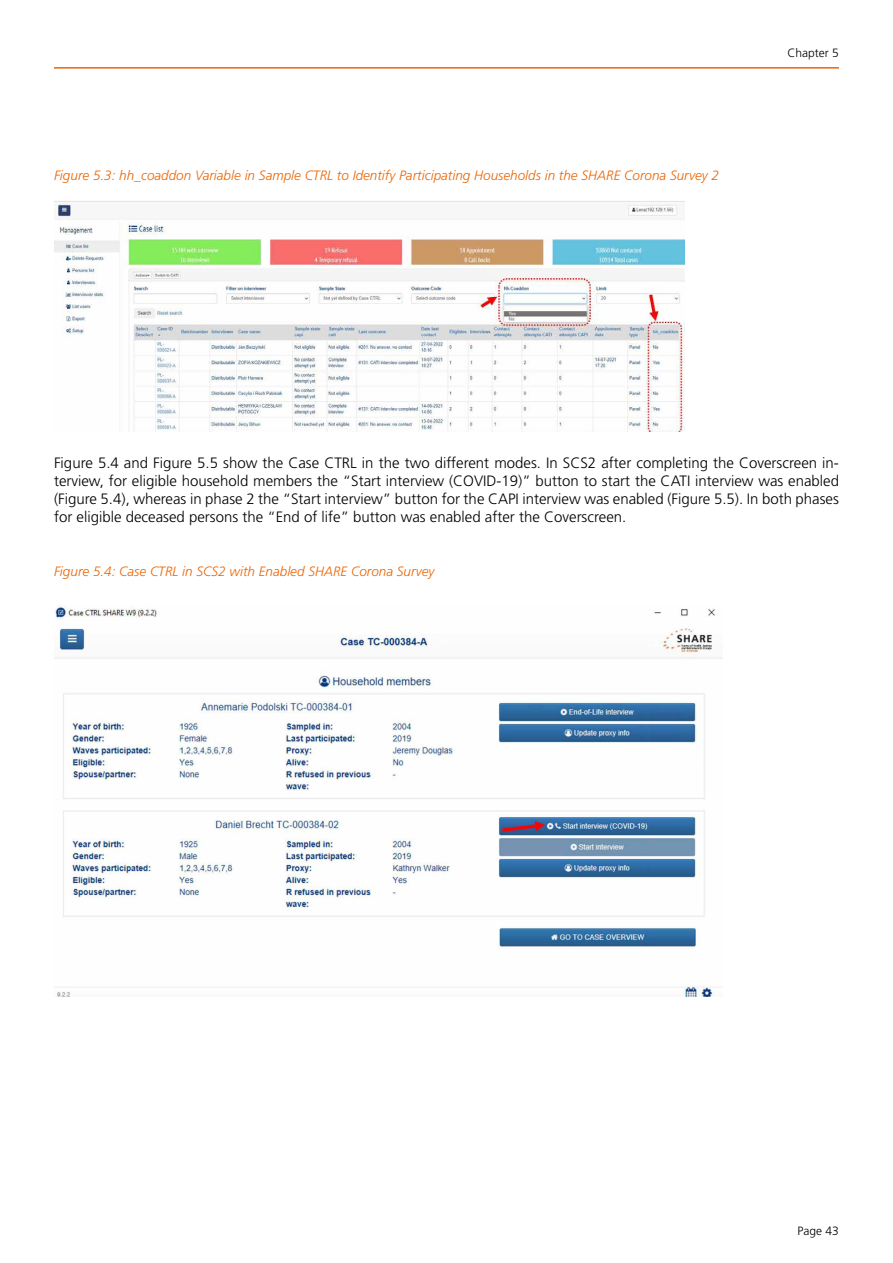
<style>
.page{position:relative;width:893px;height:1263px;background:#fff}
.page>*{position:absolute;margin:0;border:0;box-sizing:border-box;transform-origin:0 0}
.t1{font:300 15px/18px "Frutiger LT Std";color:#000;text-align:justify}
.t2{font:italic 300 13.5px "Frutiger LT Std";color:#ec6502}
.t3{font:300 12px "Frutiger LT Std";color:#000}
</style>
<div class="page">
<img style="left:54px;top:201px;width:630px;height:230px">
<img style="left:54px;top:606px;width:668px;height:390px">
<hr style="left:54px;top:67px;width:785px;height:2px;background:#ec6502">
<p class="t2" style="left:54px;top:168px;width:666px">Figure 5.3: hh_coaddon Variable in Sample CTRL to Identify Participating Households in the SHARE Corona Survey 2</p>
<p class="t3" style="left:788px;top:46px;width:53px">Chapter 5</p>
<p class="t1" style="left:54px;top:454px;width:786px">Figure 5.4 and Figure 5.5 show the Case CTRL in the two different modes. In SCS2 after completing the Coverscreen in&shy;terview, for eligible household members the “Start interview (COVID-19)” button to start the CATI interview was enabled (Figure 5.4), whereas in phase 2 the “Start interview” button for the CAPI interview was enabled (Figure 5.5). In both phases for eligible deceased persons the “End of life” button was enabled after the Coverscreen.</p>
<p class="t2" style="left:54px;top:564px;width:382px">Figure 5.4: Case CTRL in SCS2 with Enabled SHARE Corona Survey</p>
<p class="t3" style="left:798px;top:1224px;width:43px">Page 43</p>
</div>
